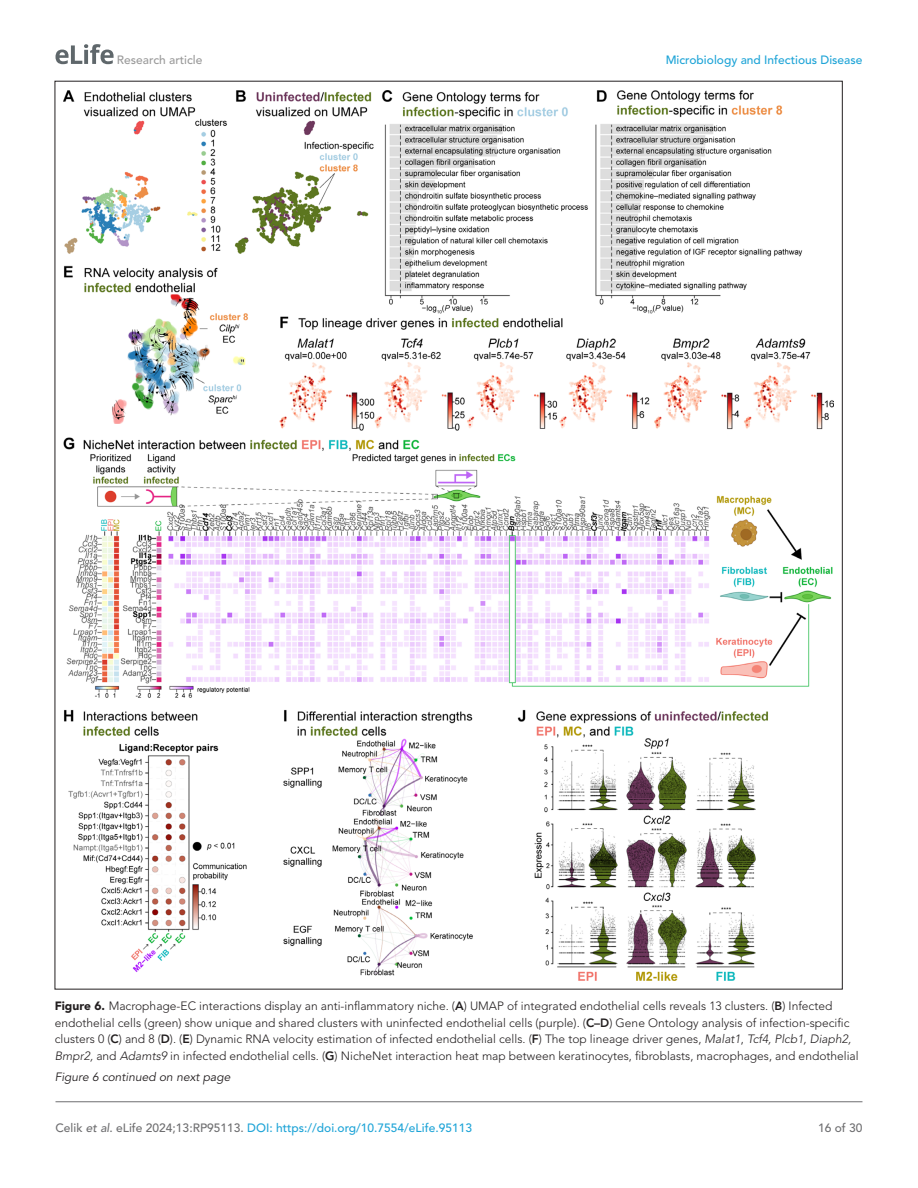
<style>
.page{position:relative;width:918px;height:1188px;background:#fff}
.page>*{position:absolute;margin:0;border:0;box-sizing:border-box;transform-origin:0 0}
.t1{font:300 12px/16.5px "Avenir LT Std";color:#231f20}
.t2{font:500 12px "Avenir LT Std";color:#1ea4d7}
.t3{font:italic 12px "Avenir LT Std";color:#231f20}
.t4{font:500 12px "Avenir LT Std";color:#9a9a9a}
.t5{font:500 12px "Avenir LT Std";color:#6e6e70}
.s1{font-weight:900}
.s2{font-weight:800}
.s3{font-style:italic}
.s4{color:#6e6e70}
.s5{font-style:italic;color:#6e6e70}
</style>
<div class="page">
<svg style="left:56px;top:44px;width:58px;height:20px"></svg>
<hr style="left:56px;top:1101px;width:806px;height:1px;background:#6e6e70">
<img style="left:64px;top:90px;width:769px;height:890px">
<p class="t4" style="left:117px;top:53px;width:87px">Research article</p>
<p class="t2" style="left:666px;top:53px;width:198px">Microbiology and Infectious Disease</p>
<p class="t1" style="left:55px;top:998px;width:805px"><span class="s1">Figure 6.</span> Macrophage-EC interactions display an anti-inflammatory niche. (<span class="s2">A</span>) UMAP of integrated endothelial cells reveals 13 clusters. (<span class="s2">B</span>) Infected endothelial cells (green) show unique and shared clusters with uninfected endothelial cells (purple). (<span class="s2">C–D</span>) Gene Ontology analysis of infection-specific clusters 0 (<span class="s2">C</span>) and 8 (<span class="s2">D</span>). (<span class="s2">E</span>) Dynamic RNA velocity estimation of infected endothelial cells. (<span class="s2">F</span>) The top lineage driver genes, <span class="s3">Malat1</span>, <span class="s3">Tcf4, Plcb1, Diaph2, Bmpr2,</span> and <span class="s3">Adamts9</span> in infected endothelial cells. (<span class="s2">G</span>) NicheNet interaction heat map between keratinocytes, fibroblasts, macrophages, and endothelial</p>
<p class="t3" style="left:55px;top:1070px;width:177px">Figure 6 continued on next page</p>
<p class="t2" style="left:56px;top:1121px;width:418px"><span class="s4">Celik</span> <span class="s5">et al</span><span class="s4">. eLife 2024;13:RP95113.</span> DOI: https://doi.org/10.7554/eLife.95113</p>
<p class="t5" style="left:818px;top:1121px;width:46px">16 of 30</p>
</div>
